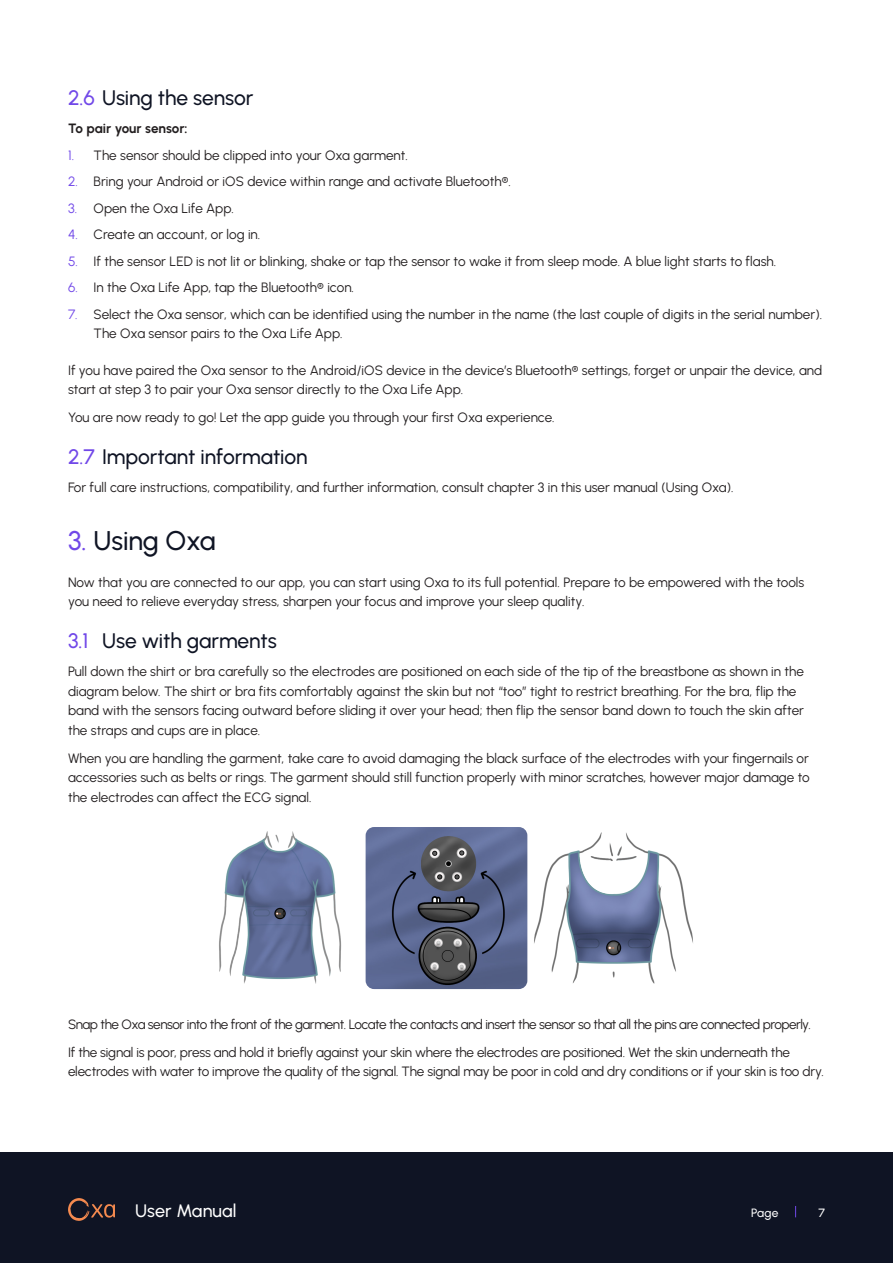
<style>
.page{position:relative;width:893px;height:1263px;background:#fff}
.page>*{position:absolute;margin:0;border:0;box-sizing:border-box;transform-origin:0 0}
.t1{font:500 27px "Urbanist";letter-spacing:-.005em;color:#0f1424}
.t2{font:500 21px "Urbanist";letter-spacing:-.005em;color:#0f1424}
.t3{font:500 18px "Urbanist";letter-spacing:.01em;color:#fff}
._03_Body{font:13.5px/19.5px "Urbanist";color:#231f20}
._03_Body-2{font:13.5px "Urbanist";letter-spacing:-.035em;color:#231f20}
._03_Body_Bold{font:700 13.5px "Urbanist";letter-spacing:-.005em;color:#231f20}
.t4{font:500 12px "Urbanist";color:#fff}
.s1{color:#7148e8}
</style>
<div class="page">
<div style="left:0;top:1152px;width:893px;height:111px;background:#0f1424"></div>
<svg style="left:68px;top:1198px;width:47px;height:23px"></svg>
<img style="left:219px;top:831px;width:123px;height:153px">
<img style="left:366px;top:827px;width:161px;height:162px">
<img style="left:534px;top:832px;width:159px;height:152px">
<p class="t2" style="left:68px;top:84px;width:187px"><span class="s1">2.6</span> Using the sensor</p>
<p class="_03_Body_Bold" style="left:68px;top:119px;width:121px">To pair your sensor:</p>
<p class="_03_Body" style="left:68px;top:145px;width:341px"><span class="s1">1.</span> The sensor should be clipped into your Oxa garment.</p>
<p class="_03_Body" style="left:68px;top:171px;width:444px"><span class="s1">2.</span> Bring your Android or iOS device within range and activate Bluetooth®.</p>
<p class="_03_Body" style="left:68px;top:198px;width:167px"><span class="s1">3.</span> Open the Oxa Life App.</p>
<p class="_03_Body" style="left:68px;top:224px;width:194px"><span class="s1">4.</span> Create an account, or log in.</p>
<p class="_03_Body" style="left:68px;top:251px;width:710px"><span class="s1">5.</span> If the sensor LED is not lit or blinking, shake or tap the sensor to wake it from sleep mode. A blue light starts to flash.</p>
<p class="_03_Body" style="left:68px;top:277px;width:288px"><span class="s1">6.</span> In the Oxa Life App, tap the Bluetooth® icon.</p>
<p class="_03_Body" style="left:94px;top:304px;width:730px;text-indent:-26px"><span class="s1">7.</span> Select the Oxa sensor, which can be identified using the number in the name (the last couple of digits in the serial number).<br>The Oxa sensor pairs to the Oxa Life App.</p>
<p class="_03_Body" style="left:68px;top:360px;width:756px">If you have paired the Oxa sensor to the Android/iOS device in the device’s Bluetooth® settings, forget or unpair the device, and start at step 3 to pair your Oxa sensor directly to the Oxa Life App.</p>
<p class="_03_Body" style="left:68px;top:407px;width:488px">You are now ready to go! Let the app guide you through your first Oxa experience.</p>
<p class="t2" style="left:68px;top:443px;width:241px"><span class="s1">2.7</span> Important information</p>
<p class="_03_Body" style="left:68px;top:477px;width:667px">For full care instructions, compatibility, and further information, consult chapter 3 in this user manual (Using Oxa).</p>
<p class="t1" style="left:68px;top:523px;width:149px"><span class="s1">3.</span> Using Oxa</p>
<p class="_03_Body" style="left:68px;top:572px;width:738px">Now that you are connected to our app, you can start using Oxa to its full potential. Prepare to be empowered with the tools you need to relieve everyday stress, sharpen your focus and improve your sleep quality.</p>
<p class="t2" style="left:68px;top:627px;width:210px"><span class="s1">3.1</span> Use with garments</p>
<p class="_03_Body" style="left:68px;top:662px;width:738px">Pull down the shirt or bra carefully so the electrodes are positioned on each side of the tip of the breastbone as shown in the diagram below. The shirt or bra fits comfortably against the skin but not “too” tight to restrict breathing. For the bra, flip the band with the sensors facing outward before sliding it over your head; then flip the sensor band down to touch the skin after the straps and cups are in place.</p>
<p class="_03_Body" style="left:68px;top:748px;width:743px;text-align:justify">When you are handling the garment, take care to avoid damaging the black surface of the electrodes with your fingernails or accessories such as belts or rings. The garment should still function properly with minor scratches, however major damage to the electrodes can affect the ECG signal.</p>
<p class="_03_Body-2" style="left:68px;top:1015px;width:744px">Snap the Oxa sensor into the front of the garment. Locate the contacts and insert the sensor so that all the pins are connected properly.</p>
<p class="_03_Body" style="left:68px;top:1042px;width:757px">If the signal is poor, press and hold it briefly against your skin where the electrodes are positioned. Wet the skin underneath the electrodes with water to improve the quality of the signal. The signal may be poor in cold and dry conditions or if your skin is too dry.</p>
<h3 class="t3" style="left:135px;top:1199px;width:103px">User Manual</h3>
<p class="t4" style="left:751px;top:1205px;width:29px">Page</p>
<p class="t4" style="left:818px;top:1205px;width:8px">7</p>
</div>
